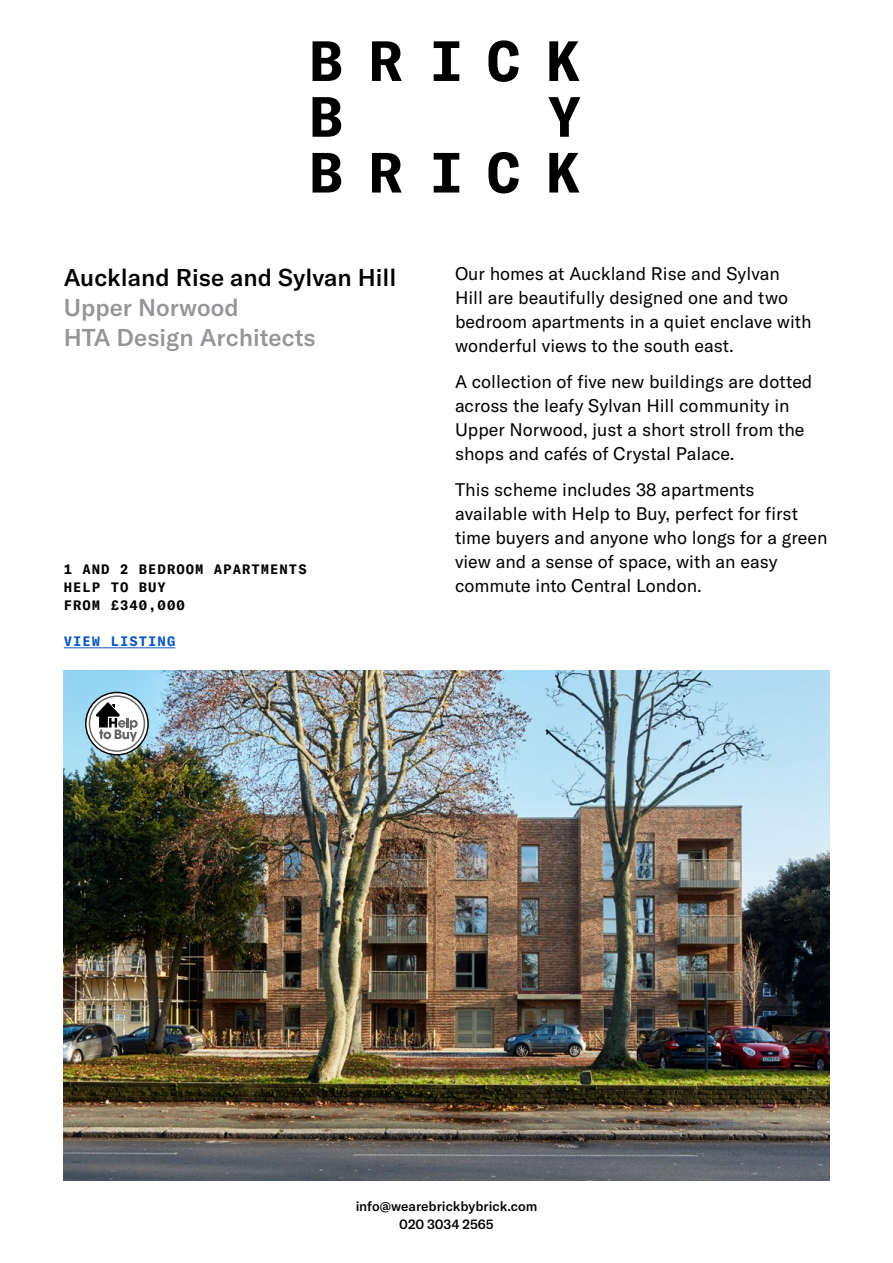
<style>
.page{position:relative;width:893px;height:1263px;background:#fff}
.page>*{position:absolute;margin:0;border:0;box-sizing:border-box;transform-origin:0 0}
.t1{font:500 24px/30px "GT America";color:#939598}
.t2{font:500 24px "GT America";color:#000}
.t3{font:18px/24px "GT America";color:#000}
.t4{font:700 13.5px/18px "GT America Mono";letter-spacing:.075em;color:#000}
.t5{font:500 13.5px/18px "GT America";color:#000;text-align:center}
.t6{font:700 13.5px "GT America Mono";letter-spacing:.075em;color:#0957c3}
</style>
<div class="page">
<svg style="left:313px;top:40px;width:267px;height:153px"></svg>
<img style="left:64px;top:670px;width:765px;height:510px">
<hr style="left:64px;top:647px;width:111px;height:1px;background:#0957c3">
<svg style="left:85px;top:692px;width:64px;height:63px"></svg>
<h1 class="t2" style="left:64px;top:263px;width:334px">Auckland Rise and Sylvan Hill</h1>
<h1 class="t1" style="left:64px;top:293px;width:253px">Upper Norwood<br>HTA Design Architects</h1>
<p class="t4" style="left:64px;top:561px;width:244px">1 AND 2 BEDROOM APARTMENTS<br>HELP TO BUY<br>FROM £340,000</p>
<p class="t6" style="left:64px;top:634px;width:113px">VIEW LISTING</p>
<p class="t3" style="left:455px;top:262px;width:358px">Our homes at Auckland Rise and Sylvan Hill are beautifully designed one and two bedroom apartments in a quiet enclave with wonderful views to the south east.</p>
<p class="t3" style="left:455px;top:370px;width:359px">A collection of five new buildings are dotted across the leafy Sylvan Hill community in Upper Norwood, just a short stroll from the shops and cafés of Crystal Palace.</p>
<p class="t3" style="left:455px;top:478px;width:374px">This scheme includes 38 apartments available with Help to Buy, perfect for first time buyers and anyone who longs for a green view and a sense of space, with an easy commute into Central London.</p>
<p class="t5" style="left:355px;top:1197px;width:183px">info@wearebrickbybrick.com<br>020 3034 2565</p>
</div>
